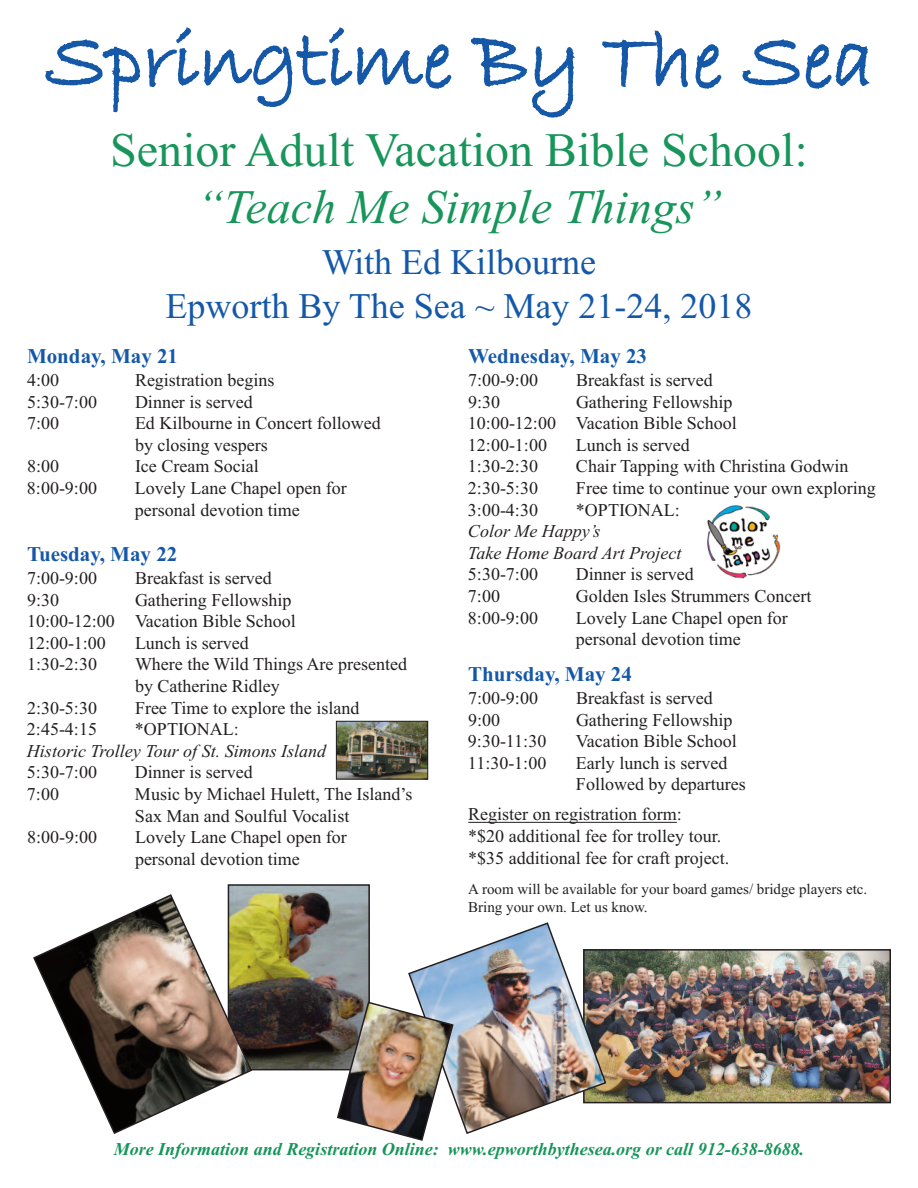
<style>
.page{position:relative;width:918px;height:1188px;background:#fff}
.page>*{position:absolute;margin:0;border:0;box-sizing:border-box;transform-origin:0 0}
.t1{font:82.5px "Bradley Hand ITC";color:#1558a8}
.t2{font:48px "Times New Roman";color:#17955a}
.t3{font:italic 48px "Times New Roman";color:#17955a}
.t4{font:36px/43.2px "Times New Roman";color:#1558a8;text-align:center}
.t5{font:700 21px "Times New Roman";color:#1558a8}
.t6{font:18px/21.6px "Times New Roman";color:#231f20}
.t7{font:italic 700 18px "Times New Roman";color:#17955a}
.t8{font:italic 18px/21.6px "Times New Roman";color:#231f20}
.t9{font:15px/18px "Times New Roman";color:#231f20}
</style>
<div class="page">
<img style="left:231px;top:887px;width:136px;height:180px">
<div style="left:228px;top:884px;width:142px;height:186px;border:2px solid #231f20"></div>
<img style="left:607px;top:952px;width:281px;height:148px">
<div style="left:583px;top:949px;width:308px;height:154px;border:2px solid #231f20"></div>
<svg style="left:33px;top:893px;width:220px;height:241px"></svg>
<hr style="left:468px;top:822px;width:209px;height:1px;background:#231f20">
<img style="left:336px;top:921px;width:271px;height:220px">
<img style="left:707px;top:505px;width:74px;height:74px">
<img style="left:338px;top:723px;width:88px;height:54px">
<div style="left:336px;top:721px;width:92px;height:58px;border:1px solid #231f20"></div>
<h1 class="t1" style="left:47px;top:7px;width:829px">Springtime By The Sea</h1>
<h2 class="t2" style="left:110px;top:121px;width:699px">Senior Adult Vacation Bible School:</h2>
<h2 class="t3" style="left:197px;top:179px;width:526px">“Teach Me Simple Things”</h2>
<h3 class="t4" style="left:166px;top:240px;width:588px">With Ed Kilbourne<br>Epworth By The Sea ~ May 21-24, 2018</h3>
<p class="t5" style="left:27px;top:343px;width:153px">Monday, May 21</p>
<p class="t6" style="left:27px;top:369px;width:34px">4:00</p>
<p class="t6" style="left:135px;top:369px;width:141px">Registration begins</p>
<p class="t6" style="left:27px;top:391px;width:72px">5:30-7:00</p>
<p class="t6" style="left:135px;top:391px;width:119px">Dinner is served</p>
<p class="t6" style="left:27px;top:412px;width:34px">7:00</p>
<p class="t6" style="left:135px;top:412px;width:247px">Ed Kilbourne in Concert followed by closing vespers</p>
<p class="t6" style="left:27px;top:455px;width:34px">8:00</p>
<p class="t6" style="left:135px;top:455px;width:125px">Ice Cream Social</p>
<p class="t6" style="left:27px;top:477px;width:72px">8:00-9:00</p>
<p class="t6" style="left:135px;top:477px;width:213px">Lovely Lane Chapel open for personal devotion time</p>
<p class="t5" style="left:27px;top:541px;width:152px">Tuesday, May 22</p>
<p class="t6" style="left:27px;top:567px;width:72px">7:00-9:00</p>
<p class="t6" style="left:135px;top:567px;width:138px">Breakfast is served</p>
<p class="t6" style="left:27px;top:589px;width:34px">9:30</p>
<p class="t6" style="left:27px;top:589px;width:270px;text-indent:108px">Gathering Fellowship<br>10:00-12:00 Vacation Bible School<br>12:00-1:00</p>
<p class="t6" style="left:135px;top:632px;width:115px">Lunch is served</p>
<p class="t6" style="left:27px;top:653px;width:72px">1:30-2:30</p>
<p class="t6" style="left:135px;top:653px;width:274px">Where the Wild Things Are presented by Catherine Ridley</p>
<p class="t6" style="left:27px;top:697px;width:72px">2:30-5:30</p>
<p class="t6" style="left:135px;top:697px;width:226px">Free Time to explore the island</p>
<p class="t6" style="left:27px;top:718px;width:72px">2:45-4:15</p>
<p class="t6" style="left:135px;top:718px;width:105px">*OPTIONAL:</p>
<p class="t8" style="left:27px;top:740px;width:301px">Historic Trolley Tour of St. Simons Island</p>
<p class="t6" style="left:27px;top:761px;width:72px">5:30-7:00</p>
<p class="t6" style="left:135px;top:761px;width:119px">Dinner is served</p>
<p class="t6" style="left:27px;top:783px;width:34px">7:00</p>
<p class="t6" style="left:135px;top:783px;width:279px">Music by Michael Hulett, The Island’s<br>Sax Man and Soulful Vocalist</p>
<p class="t6" style="left:27px;top:826px;width:72px">8:00-9:00</p>
<p class="t6" style="left:135px;top:826px;width:213px">Lovely Lane Chapel open for personal devotion time</p>
<p class="t5" style="left:468px;top:343px;width:181px">Wednesday, May 23</p>
<p class="t6" style="left:468px;top:369px;width:72px">7:00-9:00</p>
<p class="t6" style="left:576px;top:369px;width:138px">Breakfast is served</p>
<p class="t6" style="left:468px;top:391px;width:34px">9:30</p>
<p class="t6" style="left:468px;top:391px;width:270px;text-indent:108px">Gathering Fellowship<br>10:00-12:00 Vacation Bible School<br>12:00-1:00</p>
<p class="t6" style="left:576px;top:434px;width:115px">Lunch is served</p>
<p class="t6" style="left:468px;top:455px;width:72px">1:30-2:30</p>
<p class="t6" style="left:576px;top:455px;width:274px">Chair Tapping with Christina Godwin</p>
<p class="t6" style="left:468px;top:477px;width:72px">2:30-5:30</p>
<p class="t6" style="left:576px;top:477px;width:301px">Free time to continue your own exploring</p>
<p class="t6" style="left:468px;top:499px;width:72px">3:00-4:30</p>
<p class="t6" style="left:576px;top:499px;width:105px">*OPTIONAL:</p>
<p class="t8" style="left:468px;top:520px;width:215px">Color Me Happy’s<br>Take Home Board Art Project</p>
<p class="t6" style="left:468px;top:563px;width:72px">5:30-7:00</p>
<p class="t6" style="left:576px;top:563px;width:119px">Dinner is served</p>
<p class="t6" style="left:468px;top:585px;width:34px">7:00</p>
<p class="t6" style="left:576px;top:585px;width:237px">Golden Isles Strummers Concert</p>
<p class="t6" style="left:468px;top:607px;width:72px">8:00-9:00</p>
<p class="t6" style="left:576px;top:607px;width:213px">Lovely Lane Chapel open for personal devotion time</p>
<p class="t5" style="left:468px;top:661px;width:165px">Thursday, May 24</p>
<p class="t6" style="left:468px;top:687px;width:72px">7:00-9:00</p>
<p class="t6" style="left:576px;top:687px;width:138px">Breakfast is served</p>
<p class="t6" style="left:468px;top:709px;width:34px">9:00</p>
<p class="t6" style="left:576px;top:709px;width:158px">Gathering Fellowship</p>
<p class="t6" style="left:468px;top:730px;width:80px">9:30-11:30</p>
<p class="t6" style="left:576px;top:730px;width:162px">Vacation Bible School</p>
<p class="t6" style="left:468px;top:752px;width:80px">11:30-1:00</p>
<p class="t6" style="left:576px;top:752px;width:171px">Early lunch is served<br>Followed by departures</p>
<p class="t6" style="left:468px;top:803px;width:262px">Register on registration form:<br>*$20 additional fee for trolley tour. *$35 additional fee for craft project.</p>
<p class="t9" style="left:468px;top:879px;width:401px">A room will be available for your board games/ bridge players etc.<br>Bring your own. Let us know.</p>
<p class="t7" style="left:114px;top:1138px;width:692px">More Information and Registration Online: www.epworthbythesea.org or call 912-638-8688.</p>
</div>
